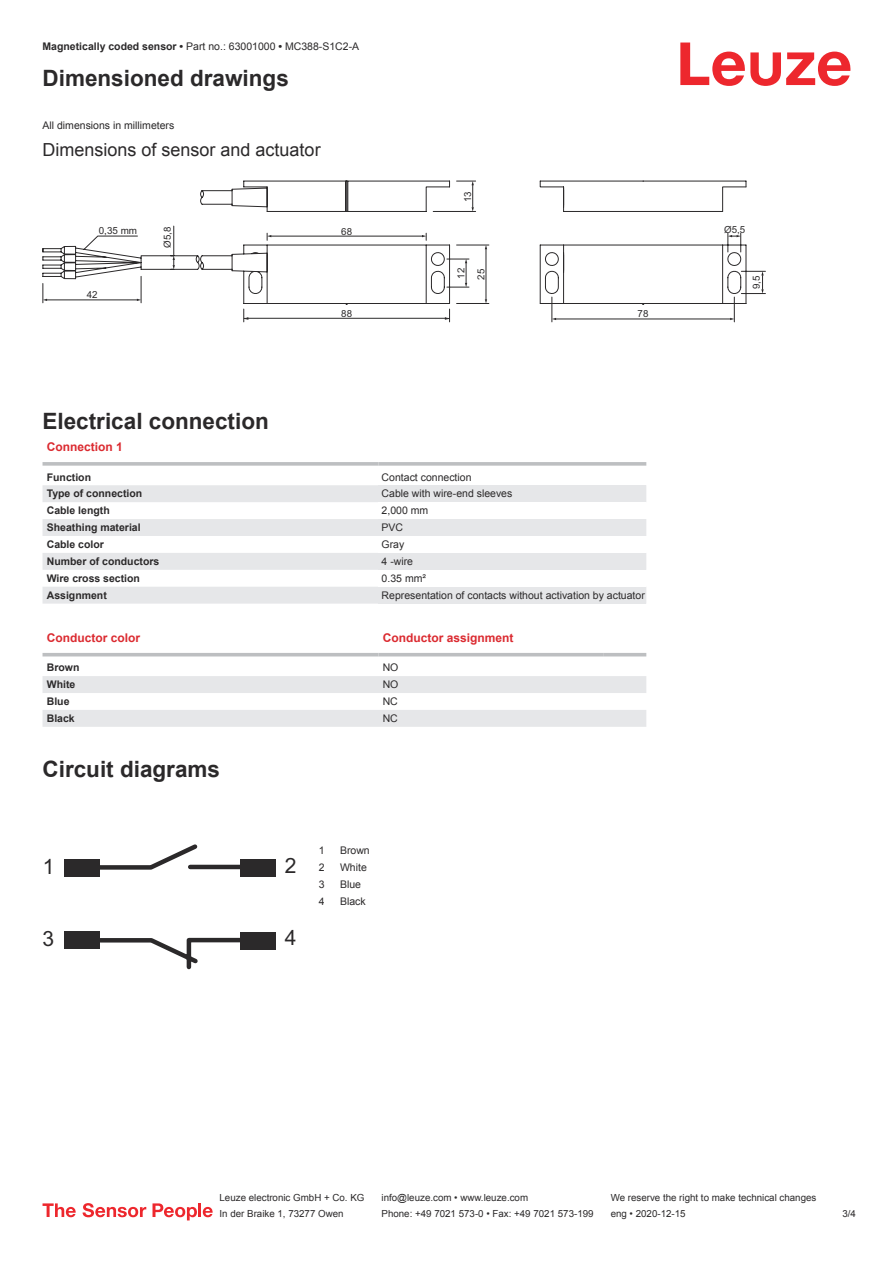
<style>
.page{position:relative;width:893px;height:1263px;background:#fff}
.page>*{position:absolute;margin:0;border:0;box-sizing:border-box;transform-origin:0 0}
.t1{font:700 22.5px "Arial";color:#2b292a}
.t2{font:21px "Arial";color:#2b292a}
.t3{font:18px "Arial";color:#2b292a}
.t4{font:700 12px "Arial";color:#db2a30}
.t5{font:10.5px "Arial";color:#2b292a}
.t6{font:700 10.5px "Arial";color:#2b292a}
.t7{font:9.9px "Arial";color:#2b292a}
.t8{font:9.75px "Arial";color:#2b292a}
.s1{font-weight:700}
</style>
<div class="page">
<svg style="left:680px;top:43px;width:170px;height:43px"></svg>
<svg style="left:43px;top:485px;width:335px;height:119px;fill:#e6e7e9"></svg>
<svg style="left:43px;top:462px;width:335px;height:4px"></svg>
<svg style="left:378px;top:462px;width:268px;height:4px"></svg>
<div style="left:378px;top:485px;width:268px;height:17px;background:#e6e7e9"></div>
<div style="left:378px;top:519px;width:268px;height:17px;background:#e6e7e9"></div>
<div style="left:378px;top:553px;width:268px;height:17px;background:#e6e7e9"></div>
<div style="left:378px;top:587px;width:268px;height:17px;background:#e6e7e9"></div>
<svg style="left:43px;top:656px;width:603px;height:1px"></svg>
<svg style="left:43px;top:676px;width:603px;height:51px"></svg>
<hr style="left:43px;top:653px;width:335px;height:3px;background:#bdbfc1">
<hr style="left:378px;top:653px;width:226px;height:3px;background:#bdbfc1">
<hr style="left:604px;top:653px;width:42px;height:3px;background:#bdbfc1">
<svg style="left:43px;top:1203px;width:33px;height:14px"></svg>
<svg style="left:83px;top:1203px;width:63px;height:14px"></svg>
<svg style="left:153px;top:1203px;width:44px;height:17px"></svg>
<hr style="left:198px;top:1203px;width:3px;height:14px;background:#ed272d">
<svg style="left:203px;top:1207px;width:10px;height:10px"></svg>
<svg style="left:43px;top:181px;width:447px;height:141px"></svg>
<svg style="left:243px;top:317px;width:6px;height:3px"></svg>
<svg style="left:444px;top:317px;width:6px;height:3px"></svg>
<svg style="left:539px;top:181px;width:227px;height:141px"></svg>
<svg style="left:173px;top:256px;width:2px;height:13px"></svg>
<div style="left:64px;top:859px;width:36px;height:17px;background:#2b292a"></div>
<div style="left:64px;top:931px;width:36px;height:17px;background:#2b292a"></div>
<svg style="left:95px;top:844px;width:151px;height:125px"></svg>
<div style="left:240px;top:860px;width:35px;height:17px;background:#2b292a"></div>
<div style="left:240px;top:932px;width:36px;height:17px;background:#2b292a"></div>
<p class="t5" style="left:43px;top:43px;width:318px"><span class="s1">Magnetically coded sensor •</span> Part no.: 63001000 <span class="s1">•</span> MC388-S1C2-A</p>
<h1 class="t1" style="left:43px;top:70px;width:248px">Dimensioned drawings</h1>
<p class="t5" style="left:43px;top:121px;width:133px">All dimensions in millimeters</p>
<h3 class="t3" style="left:43px;top:142px;width:280px">Dimensions of sensor and actuator</h3>
<p class="t7" style="left:99px;top:227px;width:40px">0,35 mm</p>
<p class="t8" style="left:87px;top:291px;width:12px">42</p>
<p class="t8" style="left:164px;top:248px;width:23px;rotate:-90deg">Ø5,8</p>
<p class="t8" style="left:341px;top:227px;width:12px">68</p>
<p class="t8" style="left:341px;top:309px;width:12px">88</p>
<p class="t8" style="left:464px;top:202px;width:12px;rotate:-90deg">13</p>
<p class="t8" style="left:457px;top:279px;width:12px;rotate:-90deg">12</p>
<p class="t8" style="left:477px;top:280px;width:12px;rotate:-90deg">25</p>
<p class="t8" style="left:638px;top:310px;width:12px">78</p>
<h1 class="t1" style="left:43px;top:413px;width:228px">Electrical connection</h1>
<p class="t4" style="left:47px;top:442px;width:78px">Connection 1</p>
<p class="t6" style="left:47px;top:473px;width:46px">Function</p>
<p class="t5" style="left:382px;top:473px;width:91px">Contact connection</p>
<p class="t6" style="left:47px;top:490px;width:97px">Type of connection</p>
<p class="t5" style="left:382px;top:490px;width:132px">Cable with wire-end sleeves</p>
<p class="t6" style="left:47px;top:507px;width:65px">Cable length</p>
<p class="t5" style="left:382px;top:507px;width:48px">2,000 mm</p>
<p class="t6" style="left:47px;top:524px;width:95px">Sheathing material</p>
<p class="t5" style="left:382px;top:524px;width:23px">PVC</p>
<p class="t6" style="left:47px;top:540px;width:59px">Cable color</p>
<p class="t5" style="left:382px;top:540px;width:24px">Gray</p>
<p class="t6" style="left:47px;top:557px;width:114px">Number of conductors</p>
<p class="t5" style="left:382px;top:557px;width:33px">4 -wire</p>
<p class="t6" style="left:47px;top:574px;width:95px">Wire cross section</p>
<p class="t5" style="left:382px;top:574px;width:46px">0.35 mm²</p>
<p class="t6" style="left:47px;top:591px;width:62px">Assignment</p>
<p class="t5" style="left:382px;top:591px;width:265px">Representation of contacts without activation by actuator</p>
<p class="t4" style="left:47px;top:633px;width:95px">Conductor color</p>
<p class="t4" style="left:383px;top:633px;width:132px">Conductor assignment</p>
<p class="t6" style="left:47px;top:664px;width:34px">Brown</p>
<p class="t5" style="left:383px;top:664px;width:17px">NO</p>
<p class="t6" style="left:47px;top:681px;width:30px">White</p>
<p class="t5" style="left:383px;top:681px;width:17px">NO</p>
<p class="t6" style="left:47px;top:697px;width:24px">Blue</p>
<p class="t5" style="left:383px;top:697px;width:17px">NC</p>
<p class="t6" style="left:47px;top:714px;width:30px">Black</p>
<p class="t5" style="left:383px;top:714px;width:17px">NC</p>
<h1 class="t1" style="left:43px;top:760px;width:179px">Circuit diagrams</h1>
<h2 class="t2" style="left:43px;top:858px;width:13px">1</h2>
<h2 class="t2" style="left:43px;top:930px;width:13px">3</h2>
<h2 class="t2" style="left:285px;top:857px;width:13px">2</h2>
<h2 class="t2" style="left:285px;top:930px;width:13px">4</h2>
<p class="t5" style="left:319px;top:846px;width:7px">1</p>
<p class="t5" style="left:340px;top:846px;width:31px">Brown</p>
<p class="t5" style="left:319px;top:863px;width:7px">2</p>
<p class="t5" style="left:340px;top:863px;width:28px">White</p>
<p class="t5" style="left:319px;top:880px;width:7px">3</p>
<p class="t5" style="left:340px;top:880px;width:23px">Blue</p>
<p class="t5" style="left:319px;top:897px;width:7px">4</p>
<p class="t5" style="left:340px;top:897px;width:27px">Black</p>
<p class="t8" style="left:724px;top:226px;width:23px">Ø5,5</p>
<p class="t8" style="left:752px;top:289px;width:15px;rotate:-90deg">9,5</p>
<p class="t8" style="left:220px;top:1194px;width:146px">Leuze electronic GmbH + Co. KG</p>
<p class="t8" style="left:381px;top:1194px;width:148px">info@leuze.com • www.leuze.com</p>
<p class="t8" style="left:611px;top:1194px;width:207px">We reserve the right to make technical changes</p>
<p class="t8" style="left:220px;top:1210px;width:126px">In der Braike 1, 73277 Owen</p>
<p class="t8" style="left:381px;top:1210px;width:214px">Phone: +49 7021 573-0 • Fax: +49 7021 573-199</p>
<p class="t8" style="left:611px;top:1210px;width:76px">eng • 2020-12-15</p>
<p class="t8" style="left:842px;top:1210px;width:15px">3 /4</p>
</div>
